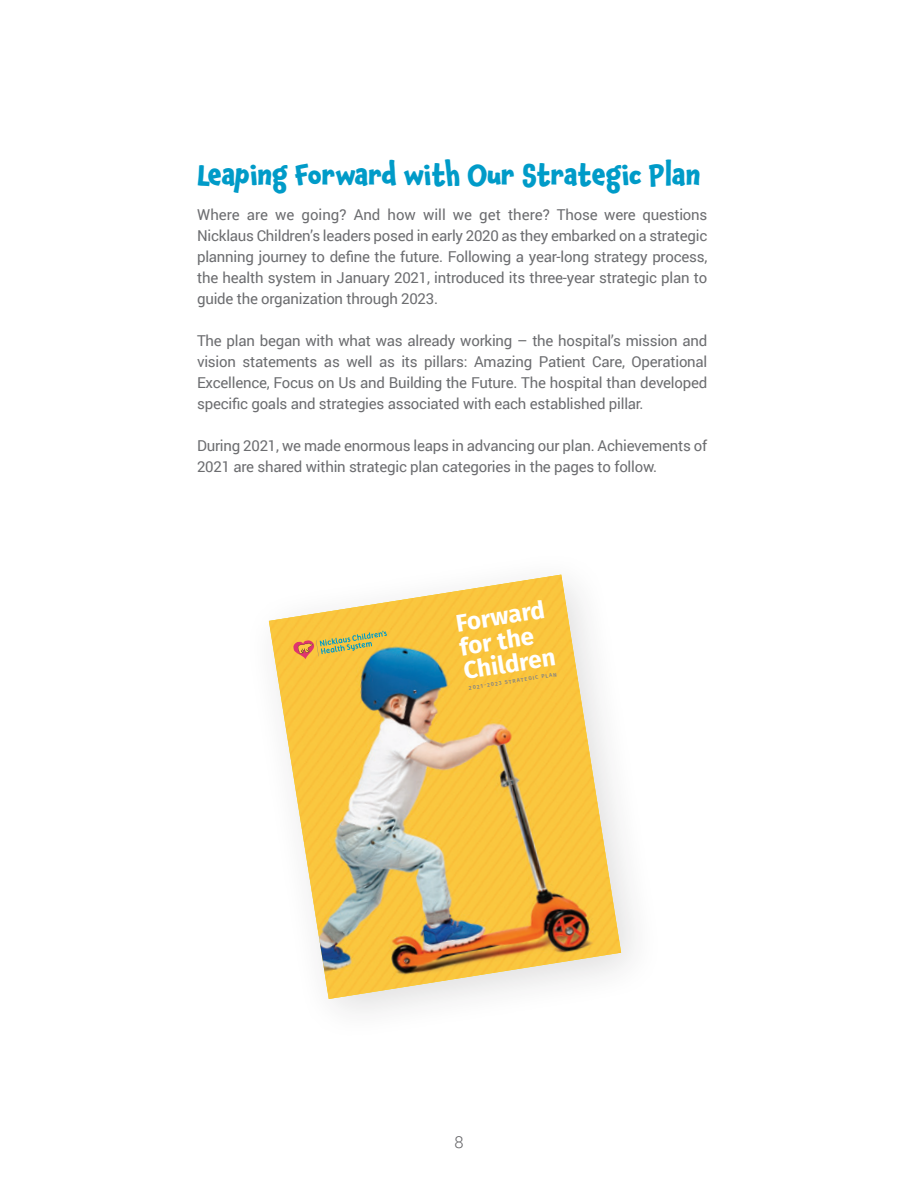
<style>
.page{position:relative;width:918px;height:1188px;background:#fff}
.page>*{position:absolute;margin:0;border:0;box-sizing:border-box;transform-origin:0 0}
.t1{font:700 27px "Chaloops";color:#009bc8}
.t2{font:700 24.3px/24.2px "Fira Sans";color:#fff}
.t3{font:300 16.5px "Roboto";color:#636366}
.t4{font:15px/21px "Roboto";letter-spacing:-.015em;color:#6c6d70;text-align:justify}
.t5{font:500 5.25px "Fira Sans";color:#808285}
.s1{font-size:5.55px}
</style>
<div class="page">
<img style="left:269px;top:575px;width:352px;height:424px">
<svg style="left:292px;top:631px;width:95px;height:28px;background:#d1b354"></svg>
<p class="t1" style="left:197px;top:152px;width:505px">Leaping Forward with Our Strategic Plan</p>
<p class="t4" style="left:197px;top:203px;width:512px">Where are we going? And how will we get there? Those were questions Nicklaus Children’s leaders posed in early 2020 as they embarked on a strategic planning journey to define the future. Following a year-long strategy process, the health system in January 2021, introduced its three-year strategic plan to guide the organization through 2023.</p>
<p class="t4" style="left:197px;top:329px;width:512px">The plan began with what was already working – the hospital’s mission and vision statements as well as its pillars: Amazing Patient Care, Operational Excellence, Focus on Us and Building the Future. The hospital than developed specific goals and strategies associated with each established pillar.</p>
<p class="t4" style="left:197px;top:434px;width:512px">During 2021, we made enormous leaps in advancing our plan. Achievements of<br>2021 are shared within strategic plan categories in the pages to follow.</p>
<p class="t2" style="left:454px;top:610px;width:94px;rotate:-9deg">Forward for the<br>Children</p>
<p class="t5" style="left:468px;top:684px;width:90px;rotate:-9deg"><span class="s1">2021-2023</span> STRATEGIC PLAN</p>
<p class="t3" style="left:454px;top:1131px;width:11px">8</p>
</div>
